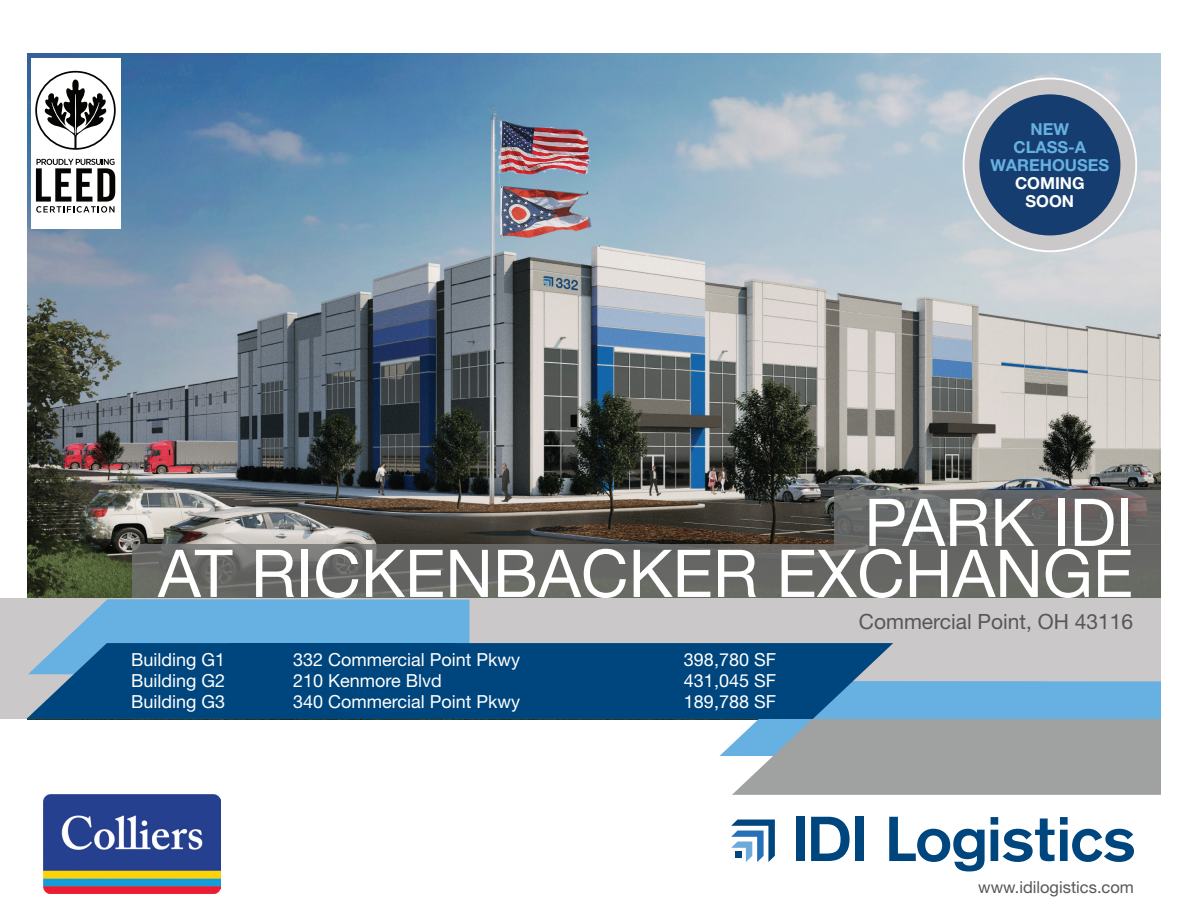
<style>
.page{position:relative;width:1188px;height:918px;background:#fff}
.page>*{position:absolute;margin:0;border:0;box-sizing:border-box;transform-origin:0 0}
.t1{font:66px "Helvetica Neue";color:#fff}
.t2{font:21px "Helvetica Neue LT Std";color:#555759}
.t3{font:18px "Helvetica Neue LT Std";color:#fff}
.t4{font:700 16.5px/18px "Helvetica Neue LT Std";color:#67b1e2;text-align:center}
.t5{font:16.5px "Helvetica Neue LT Std";color:#555759}
.t6{font:700 16.5px "Helvetica Neue LT Std";color:#fff}
.s1{color:#fff}
</style>
<div class="page">
<img style="left:27px;top:54px;width:1134px;height:544px">
<div style="left:796px;top:817px;width:8px;height:44px;background:#00467e"></div>
<svg style="left:811px;top:817px;width:39px;height:44px"></svg>
<div style="left:856px;top:817px;width:8px;height:44px;background:#00467e"></div>
<svg style="left:889px;top:817px;width:96px;height:54px"></svg>
<svg style="left:991px;top:817px;width:143px;height:45px"></svg>
<svg style="left:731px;top:820px;width:44px;height:42px"></svg>
<img style="left:43px;top:795px;width:178px;height:98px">
<div style="left:964px;top:79px;width:172px;height:172px;background:#cac8c8;border-radius:50%"></div>
<div style="left:979px;top:94px;width:141px;height:141px;background:#163d6f;border-radius:50%"></div>
<div style="left:31px;top:58px;width:89px;height:170px;background:#fff"></div>
<svg style="left:43px;top:80px;width:65px;height:67px"></svg>
<div style="left:35px;top:71px;width:81px;height:79px;border:2px solid #040503;border-radius:50%"></div>
<svg style="left:36px;top:159px;width:79px;height:54px"></svg>
<svg style="left:133px;top:544px;width:1028px;height:54px;background:#676864"></svg>
<svg style="left:835px;top:490px;width:326px;height:54px;background:#676665"></svg>
<div style="left:0;top:598px;width:1161px;height:121px;background:#cac8c8"></div>
<svg style="left:26px;top:599px;width:443px;height:120px;background:#4f8ebb"></svg>
<div style="left:229px;top:643px;width:664px;height:76px;background:#00467e"></div>
<svg style="left:719px;top:681px;width:442px;height:114px;background:#85a1b4"></svg>
<p class="t4" style="left:1014px;top:120px;width:74px">NEW<br>CLASS-A</p>
<p class="t4" style="left:991px;top:156px;width:120px">WAREHOUSES<br><span class="s1">COMING</span></p>
<p class="t6" style="left:1026px;top:191px;width:50px">SOON</p>
<p class="t1" style="left:864px;top:475px;width:270px">PARK IDI</p>
<p class="t1" style="left:158px;top:526px;width:977px">AT RICKENBACKER EXCHANGE</p>
<p class="t3" style="left:131px;top:649px;width:96px">Building G1</p>
<p class="t3" style="left:293px;top:649px;width:229px">332 Commercial Point Pkwy</p>
<p class="t3" style="left:684px;top:649px;width:94px">398,780 SF</p>
<p class="t3" style="left:131px;top:670px;width:96px">Building G2</p>
<p class="t3" style="left:293px;top:670px;width:150px">210 Kenmore Blvd</p>
<p class="t3" style="left:684px;top:670px;width:94px">431,045 SF</p>
<p class="t3" style="left:131px;top:691px;width:96px">Building G3</p>
<p class="t3" style="left:293px;top:691px;width:229px">340 Commercial Point Pkwy</p>
<p class="t3" style="left:684px;top:691px;width:94px">189,788 SF</p>
<p class="t2" style="left:859px;top:609px;width:276px">Commercial Point, OH 43116</p>
<p class="t5" style="left:978px;top:877px;width:157px">www.idilogistics.com</p>
</div>
